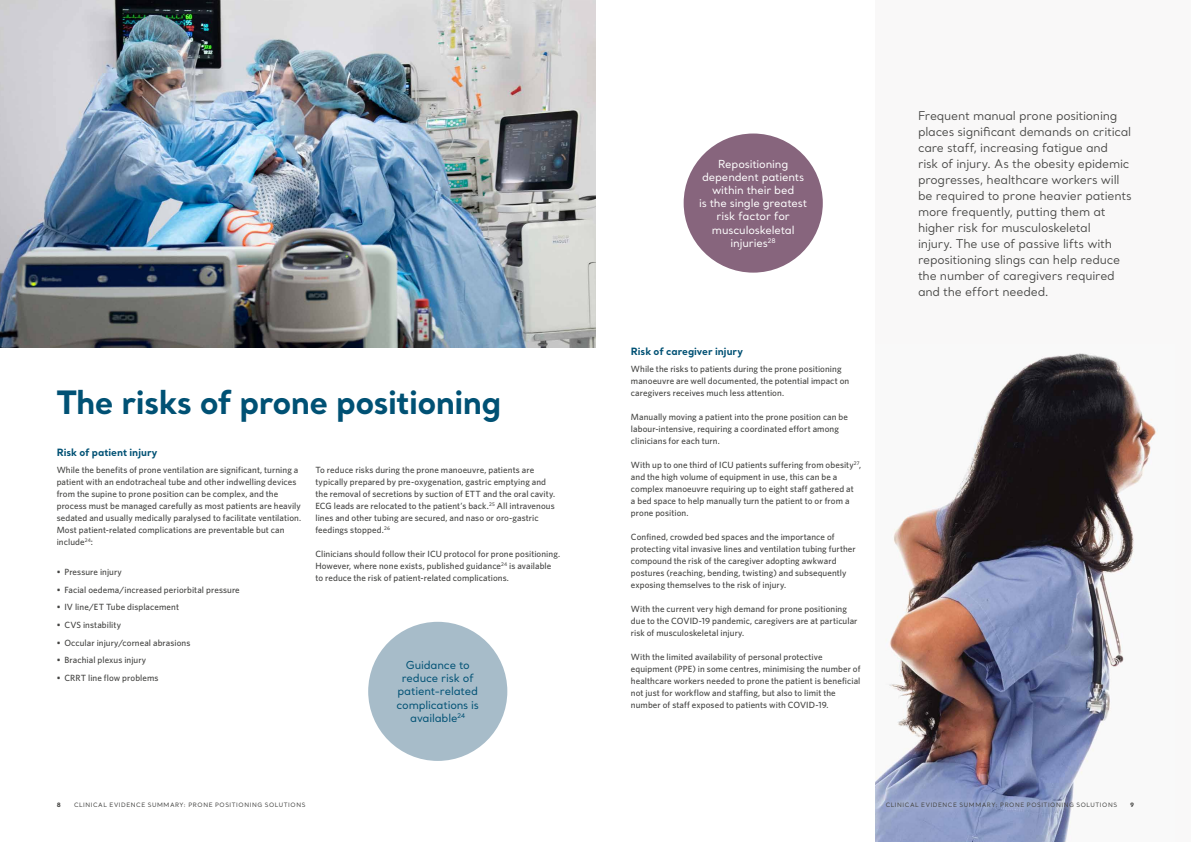
<style>
.page{position:relative;width:1191px;height:842px;background:#fff}
.page>*{position:absolute;margin:0;border:0;box-sizing:border-box;transform-origin:0 0}
.t1{font:700 32px "Santral";letter-spacing:-.02em;color:#005174}
.t2{font:12px/16px "Santral";letter-spacing:-.02em;color:#434341}
.t3{font:11px/13.2px "Santral";letter-spacing:-.015em;color:#fff;text-align:center}
.t4{font:11px/13.2px "Santral";letter-spacing:-.015em;color:#005174;text-align:center}
.t5{font:700 10px "Santral";letter-spacing:-.005em;color:#005174}
.t6{font:500 9px/12px "Whitney";letter-spacing:.01em;color:#434341}
.t7{font:6px "Santral";letter-spacing:.095em;color:#434341}
.t8{font:700 6px "Santral";color:#434341}
</style>
<div class="page">
<div style="left:875px;top:0;width:316px;height:842px;background:#f9f8f8"></div>
<img style="left:875px;top:353px;width:281px;height:489px">
<img style="left:0;top:0;width:595px;height:347px">
<div style="left:880px;top:796px;width:260px;height:17px;background:#fff;opacity:.75"></div>
<div style="left:368px;top:622px;width:139px;height:139px;background:#a7bcc9;border-radius:50%"></div>
<div style="left:683px;top:134px;width:139px;height:139px;background:#87657d;border-radius:50%"></div>
<h1 class="t1" style="left:57px;top:380px;width:446px">The risks of prone positioning</h1>
<p class="t5" style="left:57px;top:445px;width:102px">Risk of patient injury</p>
<p class="t6" style="left:57px;top:464px;width:246px">While the benefits of prone ventilation are significant, turning a patient with an endotracheal tube and other indwelling devices from the supine to prone position can be complex, and the process must be managed carefully as most patients are heavily sedated and usually medically paralysed to facilitate ventilation.<br>Most patient-related complications are preventable but can include<sup>24</sup>:</p>
<p class="t6" style="left:57px;top:566px;width:67px">• Pressure injury</p>
<p class="t6" style="left:57px;top:583px;width:184px">• Facial oedema/increased periorbital pressure</p>
<p class="t6" style="left:57px;top:601px;width:124px">• IV line/ET Tube displacement</p>
<p class="t6" style="left:57px;top:619px;width:66px">• CVS instability</p>
<p class="t6" style="left:57px;top:636px;width:135px">• Occular injury/corneal abrasions</p>
<p class="t6" style="left:57px;top:654px;width:91px">• Brachial plexus injury</p>
<p class="t6" style="left:57px;top:672px;width:103px">• CRRT line flow problems</p>
<p class="t6" style="left:315px;top:464px;width:241px">To reduce risks during the prone manoeuvre, patients are typically prepared by pre-oxygenation, gastric emptying and the removal of secretions by suction of ETT and the oral cavity.<br>ECG leads are relocated to the patient’s back.<sup>25</sup> All intravenous lines and other tubing are secured, and naso or oro-gastric feedings stopped.<sup>26</sup></p>
<p class="t6" style="left:315px;top:548px;width:246px">Clinicians should follow their ICU protocol for prone positioning.<br>However, where none exists, published guidance<sup>24</sup> is available to reduce the risk of patient-related complications.</p>
<p class="t4" style="left:396px;top:658px;width:84px">Guidance to reduce risk of patient-related complications is available<sup>24</sup></p>
<p class="t3" style="left:699px;top:157px;width:110px">Repositioning dependent patients within their bed<br>is the single greatest risk factor for musculoskeletal injuries<sup>28</sup></p>
<p class="t5" style="left:631px;top:344px;width:113px">Risk of caregiver injury</p>
<p class="t6" style="left:631px;top:363px;width:220px">While the risks to patients during the prone positioning manoeuvre are well documented, the potential impact on caregivers receives much less attention.</p>
<p class="t6" style="left:631px;top:411px;width:219px">Manually moving a patient into the prone position can be labour-intensive, requiring a coordinated effort among clinicians for each turn.</p>
<p class="t6" style="left:631px;top:459px;width:232px">With up to one third of ICU patients suffering from obesity<sup>27</sup>, and the high volume of equipment in use, this can be a complex manoeuvre requiring up to eight staff gathered at<br>a bed space to help manually turn the patient to or from a prone position.</p>
<p class="t6" style="left:631px;top:531px;width:226px">Confined, crowded bed spaces and the importance of protecting vital invasive lines and ventilation tubing further compound the risk of the caregiver adopting awkward postures (reaching, bending, twisting) and subsequently exposing themselves to the risk of injury.</p>
<p class="t6" style="left:631px;top:603px;width:228px">With the current very high demand for prone positioning due to the COVID-19 pandemic, caregivers are at particular risk of musculoskeletal injury.</p>
<p class="t6" style="left:631px;top:651px;width:231px">With the limited availability of personal protective equipment (PPE) in some centres, minimising the number of healthcare workers needed to prone the patient is beneficial not just for workflow and staffing, but also to limit the number of staff exposed to patients with COVID-19.</p>
<p class="t2" style="left:918px;top:107px;width:215px">Frequent manual prone positioning places significant demands on critical care staff, increasing fatigue and<br>risk of injury. As the obesity epidemic progresses, healthcare workers will be required to prone heavier patients more frequently, putting them at higher risk for musculoskeletal<br>injury. The use of passive lifts with repositioning slings can help reduce the number of caregivers required and the effort needed.</p>
<p class="t8" style="left:57px;top:800px;width:6px">8</p>
<p class="t7" style="left:74px;top:800px;width:233px">CLINICAL EVIDENCE SUMMARY: PRONE POSITIONING SOLUTIONS</p>
<p class="t7" style="left:885px;top:800px;width:233px">CLINICAL EVIDENCE SUMMARY: PRONE POSITIONING SOLUTIONS</p>
<p class="t8" style="left:1130px;top:800px;width:5px">9</p>
</div>
